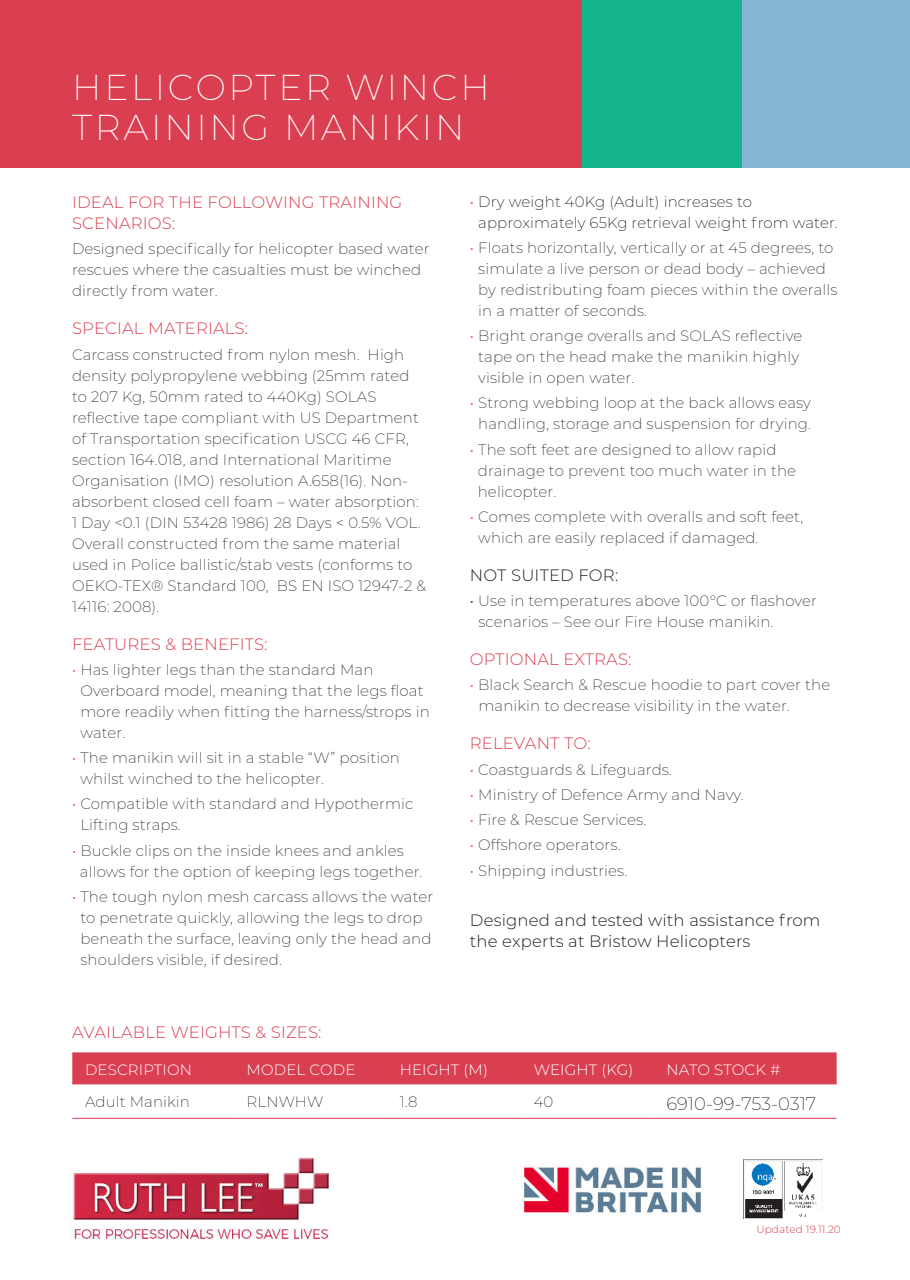
<style>
.page{position:relative;width:910px;height:1280px;background:#fff}
.page>*{position:absolute;margin:0;border:0;box-sizing:border-box;transform-origin:0 0}
.t1{font:200 36px/40.5px "Montserrat";letter-spacing:.075em;color:#fff}
.t2{font:200 18px "Montserrat";color:#231f20}
.t3{font:300 16.5px/21px "Montserrat";letter-spacing:.01em;color:#da3f51}
.t4{font:300 16.5px/21px "Montserrat";letter-spacing:.01em;color:#231f20}
.t5{font:200 15px/21px "Montserrat";letter-spacing:.01em;color:#231f20}
.t6{font:200 15px/21px "Montserrat";letter-spacing:.01em;color:#000}
.t7{font:300 15px "Montserrat";letter-spacing:.01em;color:#fff}
.t8{font:300 10.5px "Montserrat";letter-spacing:.01em;color:#da3f51}
.s1{font-weight:300;color:#da3f51}
.s2{font-weight:300}
</style>
<div class="page">
<div style="left:0;top:0;width:583px;height:168px;background:#da3f51"></div>
<div style="left:742px;top:0;width:168px;height:168px;background:#87b5d4"></div>
<div style="left:583px;top:0;width:159px;height:168px;background:#15b68d"></div>
<div style="left:72px;top:1052px;width:765px;height:31px;background:#da3f51"></div>
<hr style="left:72px;top:1083px;width:162px;height:1px;background:#da3f51">
<hr style="left:234px;top:1083px;width:153px;height:1px;background:#da3f51">
<hr style="left:387px;top:1083px;width:134px;height:1px;background:#da3f51">
<hr style="left:521px;top:1083px;width:133px;height:1px;background:#da3f51">
<hr style="left:654px;top:1083px;width:183px;height:1px;background:#da3f51">
<hr style="left:72px;top:1118px;width:162px;height:1px;background:#da3f51">
<hr style="left:234px;top:1118px;width:153px;height:1px;background:#da3f51">
<hr style="left:387px;top:1118px;width:134px;height:1px;background:#da3f51">
<hr style="left:521px;top:1118px;width:133px;height:1px;background:#da3f51">
<hr style="left:654px;top:1118px;width:183px;height:1px;background:#da3f51">
<img style="left:744px;top:1159px;width:78px;height:59px">
<img style="left:71px;top:1157px;width:259px;height:83px">
<img style="left:522px;top:1165px;width:180px;height:51px">
<h1 class="t1" style="left:72px;top:68px;width:419px">HELICOPTER WINCH<br>TRAINING MANIKIN</h1>
<p class="t3" style="left:72px;top:193px;width:332px">IDEAL FOR THE FOLLOWING TRAINING<br>SCENARIOS:</p>
<p class="t5" style="left:72px;top:239px;width:359px">Designed specifically for helicopter based water rescues where the casualties must be winched directly from water.</p>
<p class="t3" style="left:72px;top:319px;width:177px">SPECIAL MATERIALS:</p>
<p class="t5" style="left:72px;top:344px;width:356px">Carcass constructed from nylon mesh. High density polypropylene webbing (25mm rated to 207 Kg, 50mm rated to 440Kg) SOLAS reflective tape compliant with US Department of Transportation specification USCG 46 CFR, section 164.018, and International Maritime Organisation (IMO) resolution A.658(16). Non&shy;absorbent closed cell foam – water absorption:<br>1 Day &lt;0.1 (DIN 53428 1986) 28 Days &lt; 0.5% VOL.<br>Overall constructed from the same material used in Police ballistic/stab vests (conforms to OEKO-TEX® Standard 100, BS EN ISO 12947-2 &amp; 14116: 2008).</p>
<p class="t3" style="left:72px;top:635px;width:197px">FEATURES &amp; BENEFITS:</p>
<p class="t5" style="left:80px;top:659px;width:351px;text-indent:-8px"><span class="s1">•</span> Has lighter legs than the standard Man Overboard model, meaning that the legs float more readily when fitting the harness/strops in water.</p>
<p class="t5" style="left:80px;top:748px;width:321px;text-indent:-8px"><span class="s1">•</span> The manikin will sit in a stable “W” position whilst winched to the helicopter.</p>
<p class="t5" style="left:80px;top:794px;width:335px;text-indent:-8px"><span class="s1">•</span> Compatible with standard and Hypothermic<br>Lifting straps.</p>
<p class="t5" style="left:80px;top:840px;width:344px;text-indent:-8px"><span class="s1">•</span> Buckle clips on the inside knees and ankles allows for the option of keeping legs together.</p>
<p class="t5" style="left:80px;top:886px;width:354px;text-indent:-8px"><span class="s1">•</span> The tough nylon mesh carcass allows the water to penetrate quickly, allowing the legs to drop beneath the surface, leaving only the head and shoulders visible, if desired.</p>
<p class="t6" style="left:478px;top:191px;width:361px;text-indent:-8px"><span class="s1">•</span> Dry weight 40Kg (Adult) increases to approximately 65Kg retrieval weight from water.</p>
<p class="t5" style="left:478px;top:237px;width:361px;text-indent:-8px"><span class="s1">•</span> Floats horizontally, vertically or at 45 degrees, to simulate a live person or dead body – achieved by redistributing foam pieces within the overalls in a matter of seconds.</p>
<p class="t5" style="left:478px;top:326px;width:326px;text-indent:-8px"><span class="s1">•</span> Bright orange overalls and SOLAS reflective tape on the head make the manikin highly visible in open water.</p>
<p class="t5" style="left:470px;top:393px;width:343px;text-align:center"><span class="s1">•</span> Strong webbing loop at the back allows easy handling, storage and suspension for drying.</p>
<p class="t5" style="left:478px;top:439px;width:320px;text-indent:-8px"><span class="s1">•</span> The soft feet are designed to allow rapid drainage to prevent too much water in the helicopter.</p>
<p class="t5" style="left:478px;top:506px;width:326px;text-indent:-8px"><span class="s1">•</span> Comes complete with overalls and soft feet, which are easily replaced if damaged.</p>
<p class="t4" style="left:470px;top:566px;width:150px">NOT SUITED FOR:</p>
<p class="t5" style="left:478px;top:591px;width:340px;text-indent:-9px"><span class="s2">•</span> Use in temperatures above 100°C or flashover scenarios – See our Fire House manikin.</p>
<p class="t3" style="left:470px;top:650px;width:163px">OPTIONAL EXTRAS:</p>
<p class="t5" style="left:478px;top:675px;width:353px;text-indent:-9px"><span class="s1">•</span> Black Search &amp; Rescue hoodie to part cover the manikin to decrease visibility in the water.</p>
<p class="t3" style="left:470px;top:734px;width:122px">RELEVANT TO:</p>
<p class="t5" style="left:470px;top:759px;width:204px"><span class="s1">•</span> Coastguards &amp; Lifeguards.</p>
<p class="t5" style="left:470px;top:785px;width:275px"><span class="s1">•</span> Ministry of Defence Army and Navy.</p>
<p class="t5" style="left:470px;top:810px;width:178px"><span class="s1">•</span> Fire &amp; Rescue Services.</p>
<p class="t5" style="left:470px;top:835px;width:152px"><span class="s1">•</span> Offshore operators.</p>
<p class="t5" style="left:470px;top:860px;width:159px"><span class="s1">•</span> Shipping industries.</p>
<p class="t4" style="left:470px;top:911px;width:352px">Designed and tested with assistance from the experts at Bristow Helicopters</p>
<p class="t3" style="left:72px;top:1023px;width:251px">AVAILABLE WEIGHTS &amp; SIZES:</p>
<p class="t7" style="left:85px;top:1064px;width:108px">DESCRIPTION</p>
<p class="t7" style="left:247px;top:1064px;width:110px">MODEL CODE</p>
<p class="t7" style="left:400px;top:1064px;width:90px">HEIGHT (M)</p>
<p class="t7" style="left:534px;top:1064px;width:101px">WEIGHT (KG)</p>
<p class="t7" style="left:666px;top:1064px;width:115px">NATO STOCK #</p>
<p class="t5" style="left:85px;top:1091px;width:106px">Adult Manikin</p>
<p class="t5" style="left:247px;top:1091px;width:78px">RLNWHW</p>
<p class="t5" style="left:400px;top:1091px;width:19px">1.8</p>
<p class="t5" style="left:534px;top:1091px;width:21px">40</p>
<p class="t2" style="left:666px;top:1095px;width:151px">6910-99-753-0317</p>
<p class="t8" style="left:756px;top:1225px;width:86px">Updated 19.11.20</p>
</div>
